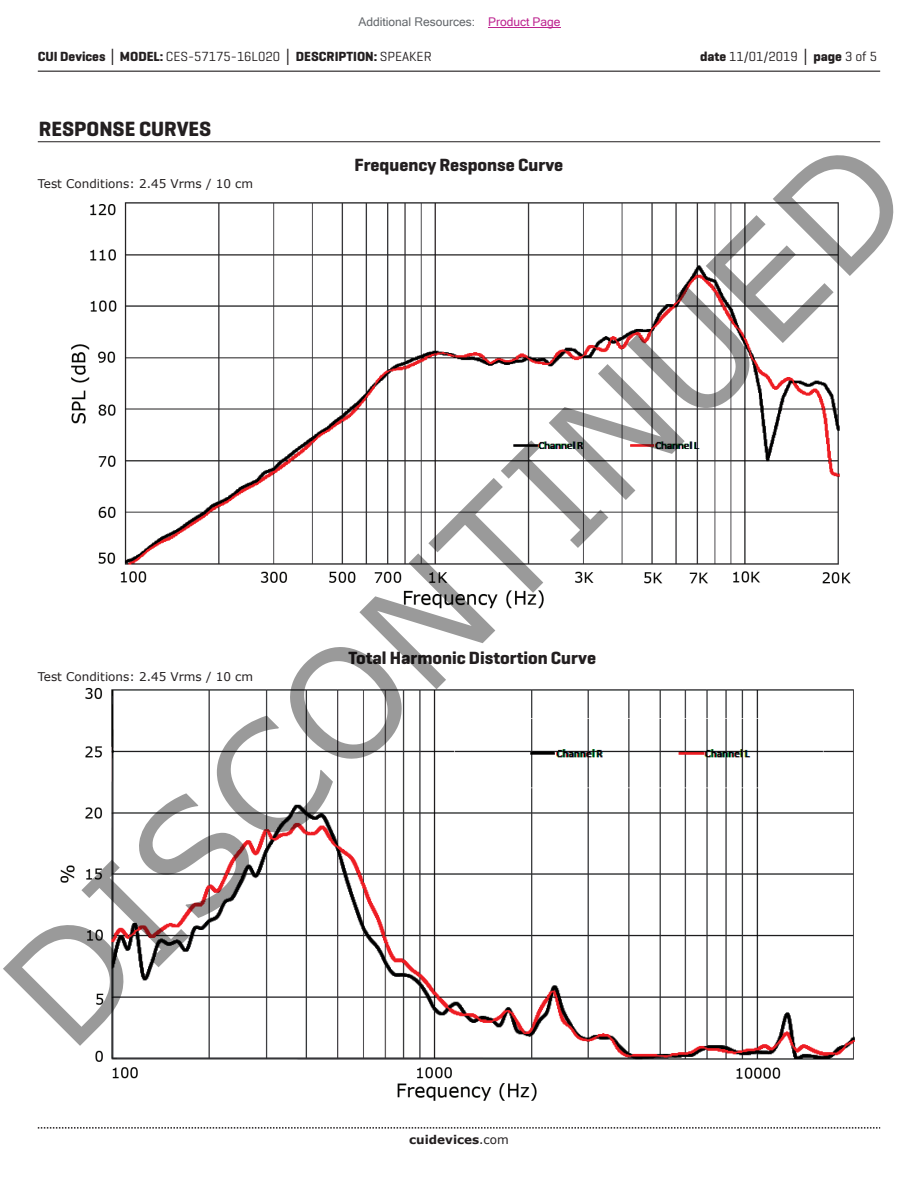
<style>
.page{position:relative;width:918px;height:1188px;background:#fff}
.page>*{position:absolute;margin:0;border:0;box-sizing:border-box;transform-origin:0 0}
.t1{font:150px "Verdana";color:rgb(0 0 0/.4)}
.t2{font:700 21px "Geogrotesque";color:#231f20}
.t3{font:700 18px "Geogrotesque";color:#231f20}
.t4{font:700 13.5px "Geogrotesque";color:#231f20}
.t5{font:13.5px "Geogrotesque";color:#231f20}
.t6{font:12px "Verdana";color:#231f20}
.t7{font:12px "Microsoft Sans Serif";color:#63676b}
.t8{font:700 12px "Verdana";color:#231f20}
.s1{color:#bd238f}
.s2{font-family:"Verdana"}
.s3{font-weight:400}
.s4{font-weight:700}
.s5{font-family:"Verdana";font-weight:700}
</style>
<div class="page">
<hr style="left:38px;top:71px;width:842px;height:1px;background:#231f20">
<svg style="left:38px;top:1127px;width:842px;height:2px"></svg>
<img style="left:71px;top:202px;width:780px;height:407px">
<hr style="left:38px;top:141px;width:842px;height:1px;background:#231f20">
<img style="left:60px;top:688px;width:795px;height:413px">
<hr style="left:488px;top:27px;width:73px;height:1px;background:#bd238f">
<p class="t7" style="left:358px;top:15px;width:204px">Additional Resources: <span class="s1">Product Page</span></p>
<p class="t4" style="left:38px;top:48px;width:395px">CUI Devices <span class="s2">│</span> MODEL: <span class="s3">CES-57175-16L020</span> <span class="s2">│</span> DESCRIPTION: <span class="s3">SPEAKER</span></p>
<p class="t5" style="left:700px;top:48px;width:179px"><span class="s4">date</span> 11/01/2019 <span class="s5">│</span> <span class="s4">page</span> 3 of 5</p>
<h2 class="t2" style="left:39px;top:116px;width:174px">RESPONSE CURVES</h2>
<h1 class="t1" style="left:-42px;top:945px;width:1206px;rotate:-45deg">DISCONTINUED</h1>
<h3 class="t3" style="left:355px;top:153px;width:210px">Frequency Response Curve</h3>
<p class="t6" style="left:38px;top:175px;width:217px">Test Conditions: 2.45 Vrms / 10 cm</p>
<h3 class="t3" style="left:348px;top:646px;width:249px">Total Harmonic Distortion Curve</h3>
<p class="t6" style="left:38px;top:668px;width:217px">Test Conditions: 2.45 Vrms / 10 cm</p>
<p class="t8" style="left:409px;top:1131px;width:101px">cuidevices<span class="s3">.com</span></p>
</div>
